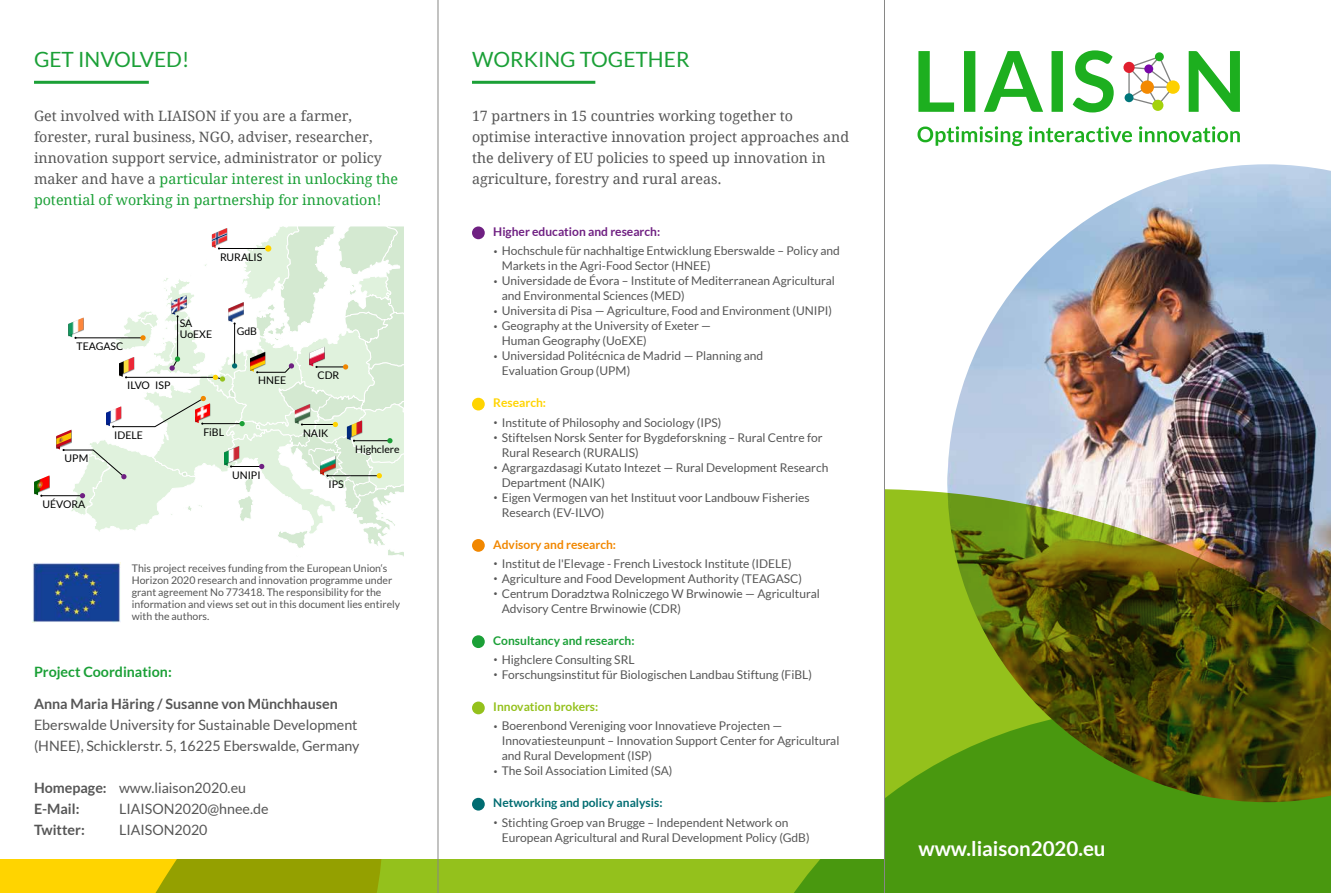
<style>
.page{position:relative;width:1331px;height:893px;background:#fff}
.page>*{position:absolute;margin:0;border:0;box-sizing:border-box;transform-origin:0 0}
.t1{font:21px "Lato";color:#1ba037}
.t2{font:700 20.55px "Lato";color:#fff}
.t3{font:14.25px/21px "Noto Serif";color:#565656}
.t4{font:14.25px/21px "Lato";color:#565656}
.t5{font:700 14.25px "Lato";color:#565656}
.t6{font:700 14.25px "Lato";color:#1ba037}
.t7{font:12px/19.2px "Lato";color:#565656}
.t8{font:700 12px/19.2px "Lato";color:#1ba037}
.t9{font:10.5px/12px "Lato";color:#565656}
.t10{font:10.5px/11.1px "Lato";color:#000}
.s1{color:#1ba037}
.s2{font-weight:700}
.s3{font-weight:700;color:#6f2082}
.s4{font-size:18px}
.s5{font-weight:700;color:#ffd400}
.s6{font-weight:700;color:#f18700}
.s7{font-weight:400;font-size:18px;color:#565656}
.s8{font-weight:400;color:#565656}
.s9{font-weight:700;color:#94c11c}
.s10{font-weight:700;color:#006c71}
</style>
<div class="page">
<img style="left:947px;top:164px;width:384px;height:325px">
<img style="left:383px;top:489px;width:948px;height:404px">
<svg style="left:0;top:859px;width:383px;height:34px;background:#c2b600"></svg>
<div style="left:0;top:34px;width:884px;height:825px;background:#fff"></div>
<hr style="left:34px;top:81px;width:115px;height:3px;background:#1ba037">
<hr style="left:472px;top:81px;width:123px;height:3px;background:#1ba037">
<svg style="left:918px;top:50px;width:196px;height:62px"></svg>
<svg style="left:1189px;top:51px;width:51px;height:61px"></svg>
<svg style="left:1128px;top:56px;width:43px;height:51px"></svg>
<div style="left:1155px;top:52px;width:9px;height:9px;background:#1daf1f;border-radius:50%"></div>
<div style="left:1166px;top:80px;width:14px;height:14px;background:#fdd000;border-radius:50%"></div>
<div style="left:1123px;top:62px;width:12px;height:11px;background:#e01f2e;border-radius:50%"></div>
<div style="left:1140px;top:80px;width:14px;height:14px;background:#f38901;border-radius:50%"></div>
<div style="left:1152px;top:100px;width:11px;height:11px;background:#a3d20a;border-radius:50%"></div>
<div style="left:1144px;top:64px;width:9px;height:9px;background:#7907a9;border-radius:50%"></div>
<div style="left:1124px;top:93px;width:9px;height:9px;background:#00767a;border-radius:50%"></div>
<svg style="left:917px;top:126px;width:323px;height:20px"></svg>
<div style="left:34px;top:475px;width:16px;height:20px;background:#000;opacity:.5"></div>
<img style="left:34px;top:475px;width:15px;height:19px">
<hr style="left:41px;top:495px;width:42px;height:1px;background:#000">
<svg style="left:34px;top:482px;width:8px;height:15px"></svg>
<svg style="left:56px;top:226px;width:348px;height:331px"></svg>
<img style="left:32px;top:562px;width:89px;height:61px">
<div style="left:472px;top:226px;width:13px;height:13px;background:#6f2082;border-radius:50%"></div>
<div style="left:472px;top:398px;width:13px;height:12px;background:#ffd400;border-radius:50%"></div>
<div style="left:472px;top:539px;width:13px;height:13px;background:#f18700;border-radius:50%"></div>
<div style="left:472px;top:635px;width:13px;height:13px;background:#1ba037;border-radius:50%"></div>
<div style="left:472px;top:702px;width:13px;height:12px;background:#94c11c;border-radius:50%"></div>
<div style="left:472px;top:798px;width:13px;height:13px;background:#006c71;border-radius:50%"></div>
<hr style="left:438px;top:0;width:1px;height:893px;background:#878786">
<hr style="left:884px;top:0;width:1px;height:893px;background:#878786">
<h1 class="t1" style="left:34px;top:47px;width:157px">GET INVOLVED!</h1>
<p class="t3" style="left:34px;top:104px;width:365px">Get involved with LIAISON if you are a farmer, forester, rural business, NGO, adviser, researcher, innovation support service, administrator or policy maker and have a <span class="s1">particular interest in unlocking the potential of working in partnership for innovation!</span></p>
<p class="t10" style="left:220px;top:251px;width:44px">RURALIS</p>
<p class="t10" style="left:77px;top:340px;width:48px">TEAGASC</p>
<p class="t10" style="left:180px;top:318px;width:34px">SA<br>UoEXE</p>
<p class="t10" style="left:127px;top:380px;width:45px">ILVO ISP</p>
<p class="t10" style="left:237px;top:325px;width:22px">GdB</p>
<p class="t10" style="left:258px;top:375px;width:30px">HNEE</p>
<p class="t10" style="left:65px;top:453px;width:25px">UPM</p>
<p class="t10" style="left:42px;top:498px;width:44px">UÉVORA</p>
<p class="t10" style="left:114px;top:429px;width:30px">IDELE</p>
<p class="t10" style="left:203px;top:426px;width:22px">FiBL</p>
<p class="t10" style="left:232px;top:469px;width:30px">UNIPI</p>
<p class="t10" style="left:318px;top:369px;width:23px">CDR</p>
<p class="t10" style="left:303px;top:427px;width:27px">NAIK</p>
<p class="t10" style="left:328px;top:478px;width:17px">IPS</p>
<p class="t10" style="left:355px;top:443px;width:46px">Highclere</p>
<p class="t9" style="left:132px;top:562px;width:270px">This project receives funding from the European Union‘s Horizon 2020 research and innovation programme under grant agreement No 773418. The responsibility for the information and views set out in this document lies entirely with the authors.</p>
<p class="t6" style="left:34px;top:664px;width:139px">Project Coordination:</p>
<p class="t5" style="left:34px;top:695px;width:305px">Anna Maria Häring / Susanne von Münchhausen</p>
<p class="t4" style="left:34px;top:714px;width:327px">Eberswalde University for Sustainable Development (HNEE), Schicklerstr. 5, 16225 Eberswalde, -Germany</p>
<p class="t4" style="left:34px;top:777px;width:214px"><span class="s2">Homepage:</span> www.liaison2020.eu<br><span class="s2">E-Mail:</span></p>
<p class="t4" style="left:119px;top:798px;width:151px">LIAISON2020@hnee.de</p>
<p class="t5" style="left:34px;top:821px;width:52px">Twitter:</p>
<p class="t4" style="left:119px;top:819px;width:90px">LIAISON2020</p>
<h1 class="t1" style="left:472px;top:47px;width:219px">WORKING TOGETHER</h1>
<p class="t3" style="left:472px;top:104px;width:379px">17 partners in 15 countries working together to optimise interactive innovation project approaches and the delivery of EU policies to speed up innovation in agriculture, forestry and rural areas.</p>
<p class="t7" style="left:493px;top:222px;width:348px"><span class="s3">Higher education and research:<br></span><span class="s4">·</span> Hochschule für nachhaltige Entwicklung Eberswalde – Policy and</p>
<p class="t7" style="left:502px;top:256px;width:210px">Markets in the Agri-Food Sector (HNEE)</p>
<p class="t7" style="left:493px;top:271px;width:343px"><span class="s4">·</span> Universidade de Évora – Institute of Mediterranean Agricultural</p>
<p class="t7" style="left:502px;top:286px;width:184px">and Environmental Sciences (MED)</p>
<p class="t7" style="left:493px;top:301px;width:340px"><span class="s4">·</span> Universita di Pisa — Agriculture, Food and Environment (UNIPI)</p>
<p class="t7" style="left:493px;top:316px;width:219px"><span class="s4">·</span> Geography at the University of Exeter —</p>
<p class="t7" style="left:502px;top:331px;width:147px">Human Geography (UoEXE)</p>
<p class="t7" style="left:493px;top:346px;width:272px"><span class="s4">·</span> Universidad Politécnica de Madrid — Planning and</p>
<p class="t7" style="left:502px;top:361px;width:130px">Evaluation Group (UPM)</p>
<p class="t7" style="left:493px;top:393px;width:230px"><span class="s5">Research:<br></span><span class="s4">·</span> Institute of Philosophy and Sociology (IPS)</p>
<p class="t7" style="left:493px;top:428px;width:331px"><span class="s4">·</span> Stiftelsen Norsk Senter for Bygdeforskning – Rural Centre for</p>
<p class="t7" style="left:502px;top:443px;width:139px">Rural Research (RURALIS)</p>
<p class="t7" style="left:493px;top:458px;width:337px"><span class="s4">·</span> Agrargazdasagi Kutato Intezet — Rural Development Research</p>
<p class="t7" style="left:502px;top:473px;width:105px">Department (NAIK)</p>
<p class="t7" style="left:493px;top:488px;width:318px"><span class="s4">·</span> Eigen Vermogen van het Instituut voor Landbouw Fisheries</p>
<p class="t7" style="left:502px;top:503px;width:104px">Research (EV-ILVO)</p>
<p class="t7" style="left:493px;top:535px;width:300px"><span class="s6">Advisory and research:<br></span><span class="s4">·</span> Institut de l'Elevage - French Livestock Institute (IDELE)</p>
<p class="t7" style="left:493px;top:569px;width:310px"><span class="s4">·</span> Agriculture and Food Development Authority (TEAGASC)</p>
<p class="t7" style="left:493px;top:584px;width:328px"><span class="s4">·</span> Centrum Doradztwa Rolniczego W Brwinowie — Agricultural</p>
<p class="t7" style="left:502px;top:599px;width:181px">Advisory Centre Brwinowie (CDR)</p>
<p class="t8" style="left:493px;top:631px;width:143px">Consultancy and research: <span class="s7">·</span> <span class="s8">Highclere Consulting SRL</span></p>
<p class="t7" style="left:493px;top:665px;width:320px"><span class="s4">·</span> Forschungsinstitut für Biologischen Landbau Stiftung (FiBL)</p>
<p class="t7" style="left:493px;top:697px;width:290px"><span class="s9">Innovation brokers:<br></span><span class="s4">·</span> Boerenbond Vereniging voor Innovatieve Projecten —</p>
<p class="t7" style="left:502px;top:731px;width:339px">Innovatiesteunpunt – Innovation Support Center for Agricultural</p>
<p class="t7" style="left:502px;top:746px;width:152px">and Rural Development (ISP)</p>
<p class="t7" style="left:493px;top:761px;width:181px"><span class="s4">·</span> The Soil Association Limited (SA)</p>
<p class="t7" style="left:493px;top:793px;width:297px"><span class="s10">Networking and policy analysis:<br></span><span class="s4">·</span> Stichting Groep van Brugge – Independent Network on</p>
<p class="t7" style="left:502px;top:828px;width:309px">European Agricultural and Rural Development Policy (GdB)</p>
<h2 class="t2" style="left:918px;top:836px;width:189px">www.liaison2020.eu</h2>
</div>
